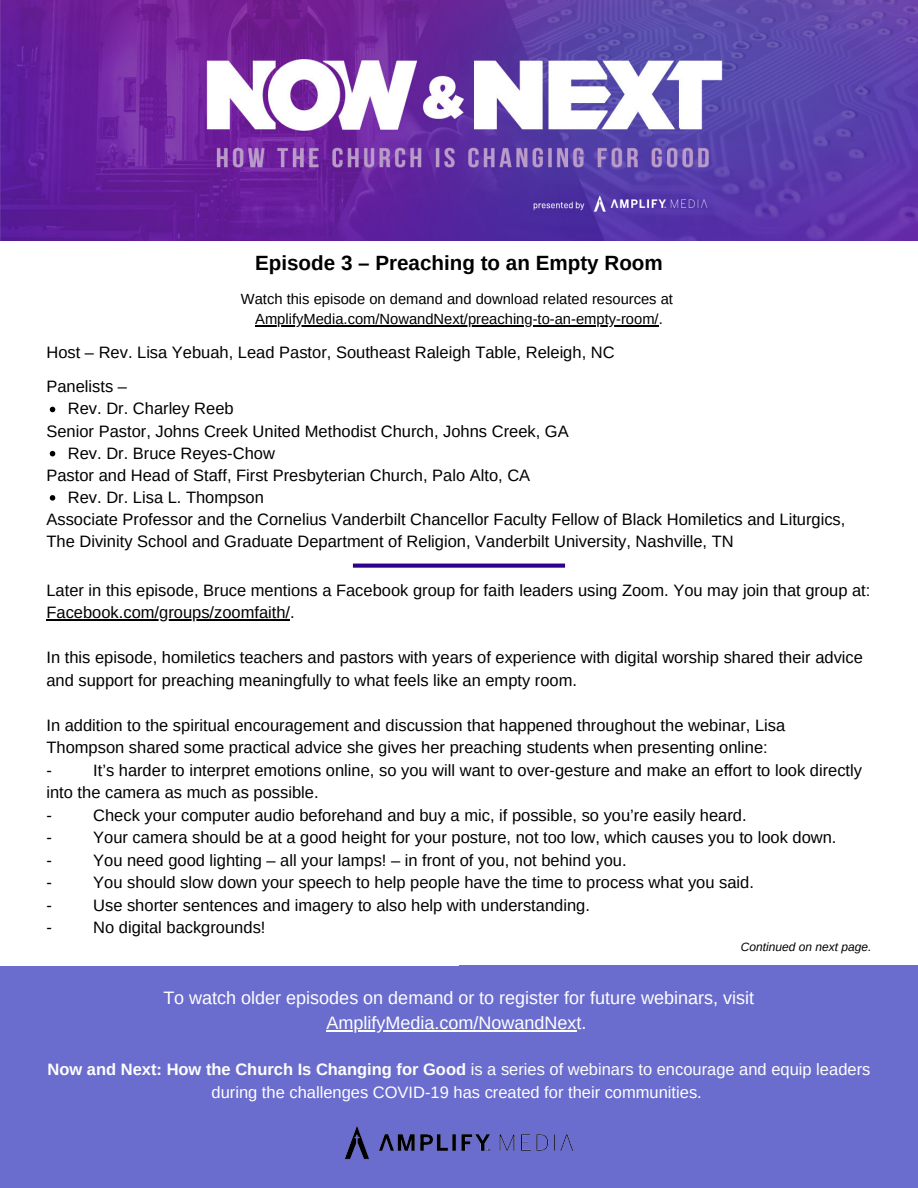
<style>
.page{position:relative;width:918px;height:1188px;background:#fff}
.page>*{position:absolute;margin:0;border:0;box-sizing:border-box;transform-origin:0 0}
.t1{font:700 20.55px "Arimo";color:#000}
.t2{font:18px/24.8px "Arimo";color:#fff;text-align:center}
.t3{font:16.5px/22.5px "Arimo";color:#000}
.t4{font:16.5px/22.5px "Arimo";color:#fff;text-align:center}
.t5{font:14.7px/20px "Arimo";color:#000;text-align:center}
.t6{font:italic 12px "Arimo";color:#000}
.s1{font-weight:700}
</style>
<div class="page">
<img style="left:0;top:0;width:918px;height:241px">
<svg style="left:50px;top:407px;width:5px;height:5px"></svg>
<svg style="left:50px;top:451px;width:5px;height:5px"></svg>
<svg style="left:50px;top:495px;width:5px;height:6px"></svg>
<hr style="left:255px;top:325px;width:404px;height:1px;background:#000">
<svg style="left:353px;top:564px;width:212px;height:4px"></svg>
<div style="left:0;top:966px;width:460px;height:222px;background:#6a6dce"></div>
<div style="left:459px;top:966px;width:459px;height:222px;background:#6a6dce"></div>
<img style="left:326px;top:1031px;width:251px;height:129px">
<hr style="left:326px;top:1030px;width:251px;height:1px;background:#fff">
<hr style="left:46px;top:619px;width:244px;height:1px;background:#000">
<p class="t1" style="left:255px;top:251px;width:409px">Episode 3 – Preaching to an Empty Room</p>
<p class="t5" style="left:241px;top:289px;width:434px">Watch this episode on demand and download related resources at<br>AmplifyMedia.com/NowandNext/preaching-to-an-empty-room/.</p>
<p class="t3" style="left:46px;top:335px;width:570px;line-height:34.2px">Host – Rev. Lisa Yebuah, Lead Pastor, Southeast Raleigh Table, Releigh, NC<br>Panelists –</p>
<p class="t3" style="left:46px;top:420px;width:524px">Senior Pastor, Johns Creek United Methodist Church, Johns Creek, GA</p>
<p class="t3" style="left:46px;top:464px;width:485px">Pastor and Head of Staff, First Presbyterian Church, Palo Alto, CA</p>
<p class="t3" style="left:46px;top:508px;width:800px;line-height:22px">Associate Professor and the Cornelius Vanderbilt Chancellor Faculty Fellow of Black Homiletics and Liturgics,<br>The Divinity School and Graduate Department of Religion, Vanderbilt University, Nashville, TN</p>
<p class="t3" style="left:68px;top:397px;width:167px">Rev. Dr. Charley Reeb</p>
<p class="t3" style="left:68px;top:442px;width:209px">Rev. Dr. Bruce Reyes-Chow</p>
<p class="t3" style="left:68px;top:486px;width:198px">Rev. Dr. Lisa L. Thompson</p>
<p class="t3" style="left:46px;top:579px;width:825px">Later in this episode, Bruce mentions a Facebook group for faith leaders using Zoom. You may join that group at:<br>Facebook.com/groups/zoomfaith/.</p>
<p class="t3" style="left:46px;top:646px;width:818px">In this episode, homiletics teachers and pastors with years of experience with digital worship shared their advice and support for preaching meaningfully to what feels like an empty room.</p>
<p class="t3" style="left:46px;top:714px;width:740px">In addition to the spiritual encouragement and discussion that happened throughout the webinar, Lisa<br>Thompson shared some practical advice she gives her preaching students when presenting online:<br>-</p>
<p class="t3" style="left:46px;top:759px;width:817px;text-indent:47px">It’s harder to interpret emotions online, so you will want to over-gesture and make an effort to look directly into the camera as much as possible.<br>-</p>
<p class="t3" style="left:93px;top:804px;width:655px">Check your computer audio beforehand and buy a mic, if possible, so you’re easily heard.</p>
<p class="t3" style="left:46px;top:826px;width:7px">-</p>
<p class="t3" style="left:93px;top:826px;width:745px">Your camera should be at a good height for your posture, not too low, which causes you to look down.</p>
<p class="t3" style="left:46px;top:849px;width:7px">-</p>
<p class="t3" style="left:93px;top:849px;width:535px">You need good lighting – all your lamps! – in front of you, not behind you.</p>
<p class="t3" style="left:46px;top:871px;width:7px">-</p>
<p class="t3" style="left:93px;top:871px;width:662px">You should slow down your speech to help people have the time to process what you said.</p>
<p class="t3" style="left:46px;top:894px;width:7px">-</p>
<p class="t3" style="left:93px;top:894px;width:498px">Use shorter sentences and imagery to also help with understanding.</p>
<p class="t3" style="left:46px;top:916px;width:7px">-</p>
<p class="t3" style="left:93px;top:916px;width:174px">No digital backgrounds!</p>
<p class="t6" style="left:741px;top:940px;width:132px">Continued on next page.</p>
<p class="t2" style="left:163px;top:986px;width:592px">To watch older episodes on demand or to register for future webinars, visit<br>AmplifyMedia.com/NowandNext.</p>
<p class="t4" style="left:48px;top:1058px;width:824px"><span class="s1">Now and Next: How the Church Is Changing for Good</span> is a series of webinars to encourage and equip leaders during the challenges COVID-19 has created for their communities.</p>
</div>
